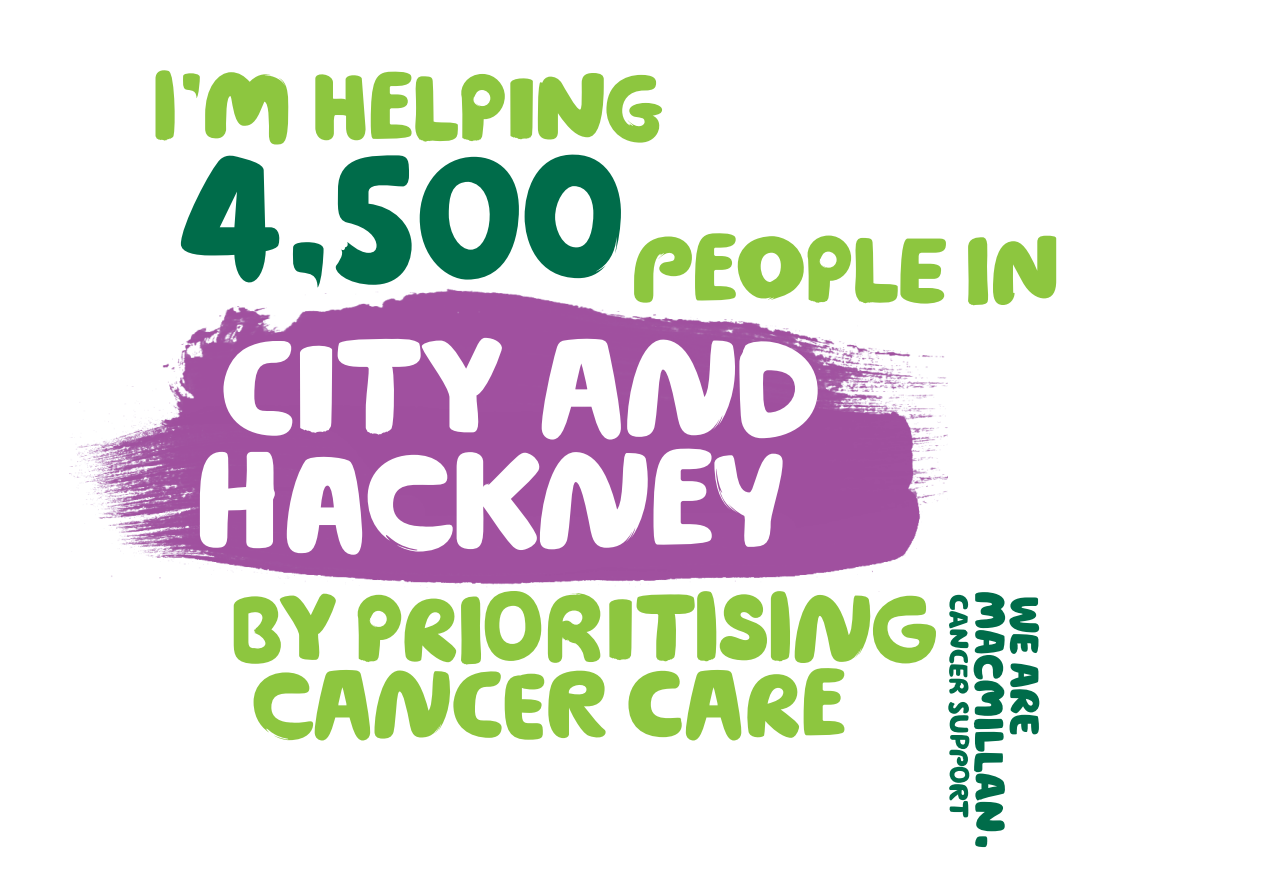
<style>
.page{position:relative;width:1263px;height:893px;background:#fff}
.page>*{position:absolute;margin:0;border:0;box-sizing:border-box;transform-origin:0 0}
.t1{font:172.5px "Macmillan Headline";color:#006c4a}
.t2{font:135px/112.5px "Macmillan Headline";letter-spacing:.005em;color:#fff}
.t3{font:94.5px/161.6px "Macmillan Headline";color:#8dc63f}
</style>
<div class="page">
<img style="left:69px;top:283px;width:878px;height:305px">
<svg style="left:948px;top:592px;width:91px;height:255px"></svg>
<p class="t3" style="left:633px;top:27px;width:429px;text-indent:-482px">I’M HELPING<br>PEOPLE IN</p>
<h1 class="t1" style="left:178px;top:113px;width:448px">4,500</h1>
<h2 class="t2" style="left:191px;top:332px;width:628px">CITY AND<br>HACKNEY</h2>
<p class="t3" style="left:231px;top:591px;width:707px;line-height:75.6px">BY PRIORITISING<br>CANCER CARE</p>
</div>
